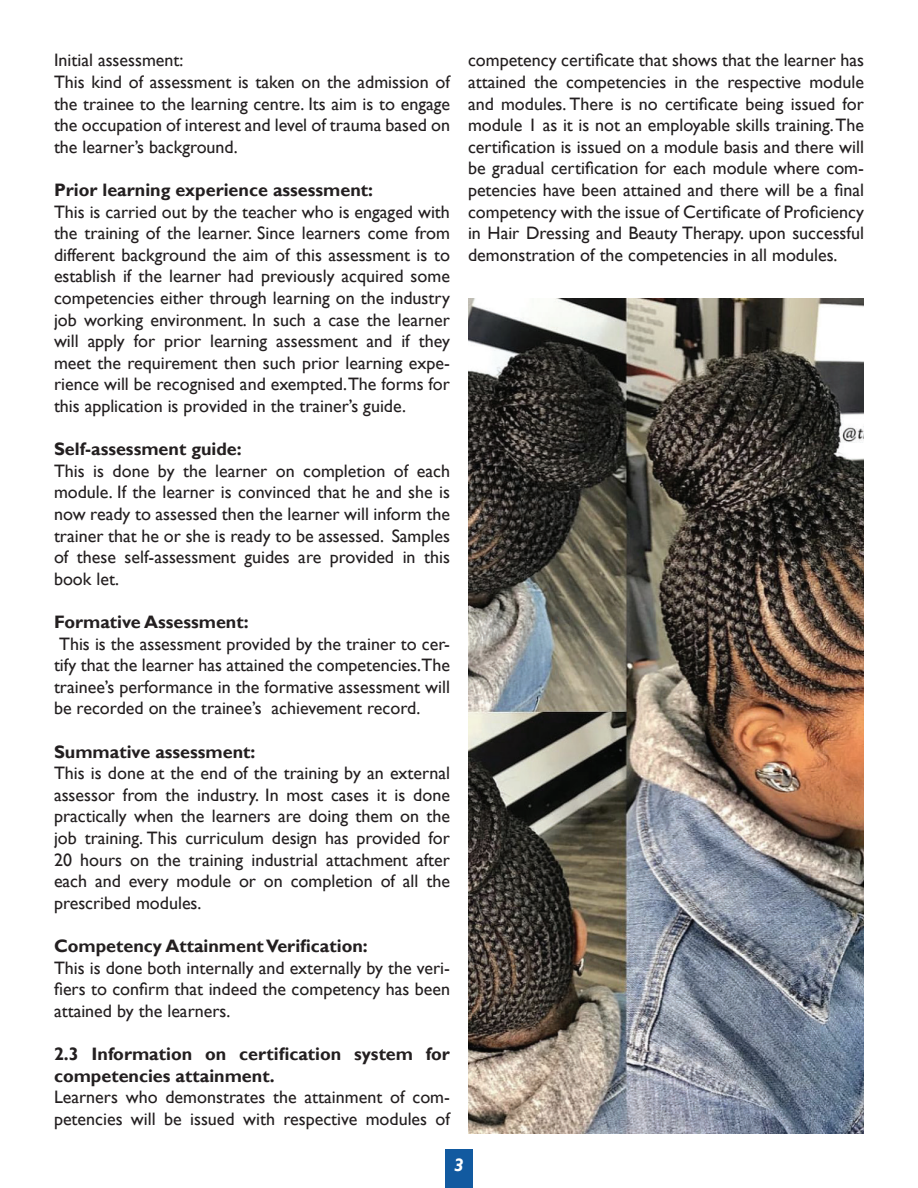
<style>
.page{position:relative;width:918px;height:1188px;background:#fff}
.page>*{position:absolute;margin:0;border:0;box-sizing:border-box;transform-origin:0 0}
.t1{font:18px/21.6px "Gill Sans";color:#231f20;text-align:justify}
.t2{font:700 18px/21.6px "Gill Sans";color:#231f20}
.t3{font:italic 700 18px "Gill Sans";color:#fff}
</style>
<div class="page">
<img style="left:468px;top:298px;width:396px;height:836px">
<div style="left:445px;top:1150px;width:28px;height:38px;background:#125aa0"></div>
<p class="t1" style="left:54px;top:50px;width:398px;text-align:left">Initial assessment:<br>This kind of assessment is taken on the admission of the trainee to the learning centre. Its aim is to engage the occupation of interest and level of trauma based on the learner’s background.</p>
<p class="t2" style="left:54px;top:180px;width:321px">Prior learning experience assessment:</p>
<p class="t1" style="left:54px;top:201px;width:398px">This is carried out by the teacher who is engaged with the training of the learner. Since learners come from different background the aim of this assessment is to establish if the learner had previously acquired some competencies either through learning on the industry job working environment. In such a case the learner will apply for prior learning assessment and if they meet the requirement then such prior learning expe&shy;rience will be recognised and exempted.The forms for this application is provided in the trainer’s guide.</p>
<p class="t2" style="left:54px;top:439px;width:189px">Self-assessment guide:</p>
<p class="t1" style="left:54px;top:460px;width:398px">This is done by the learner on completion of each module. If the learner is convinced that he and she is now ready to assessed then the learner will inform the trainer that he or she is ready to be assessed. Samples of these self-assessment guides are provided in this book let.</p>
<p class="t2" style="left:54px;top:612px;width:196px">Formative Assessment:</p>
<p class="t1" style="left:54px;top:633px;width:398px">This is the assessment provided by the trainer to cer&shy;tify that the learner has attained the competencies.The trainee’s performance in the formative assessment will be recorded on the trainee’s achievement record.</p>
<p class="t2" style="left:54px;top:741px;width:203px">Summative assessment:</p>
<p class="t1" style="left:54px;top:763px;width:398px">This is done at the end of the training by an external assessor from the industry. In most cases it is done practically when the learners are doing them on the job training. This curriculum design has provided for 20 hours on the training industrial attachment after each and every module or on completion of all the prescribed modules.</p>
<p class="t2" style="left:54px;top:936px;width:315px">Competency Attainment Verification:</p>
<p class="t1" style="left:54px;top:957px;width:397px">This is done both internally and externally by the veri&shy;fiers to confirm that indeed the competency has been attained by the learners.</p>
<p class="t2" style="left:54px;top:1044px;width:397px">2.3 Information on certification system for competencies attainment.</p>
<p class="t1" style="left:54px;top:1087px;width:398px">Learners who demonstrates the attainment of com&shy;petencies will be issued with respective modules of</p>
<p class="t1" style="left:468px;top:50px;width:398px">competency certificate that shows that the learner has attained the competencies in the respective module and modules. There is no certificate being issued for module 1 as it is not an employable skills training. The certification is issued on a module basis and there will be gradual certification for each module where com&shy;petencies have been attained and there will be a final competency with the issue of Certificate of Proficiency in Hair Dressing and Beauty Therapy. upon successful demonstration of the competencies in all modules.</p>
<p class="t3" style="left:454px;top:1154px;width:11px">3</p>
</div>
